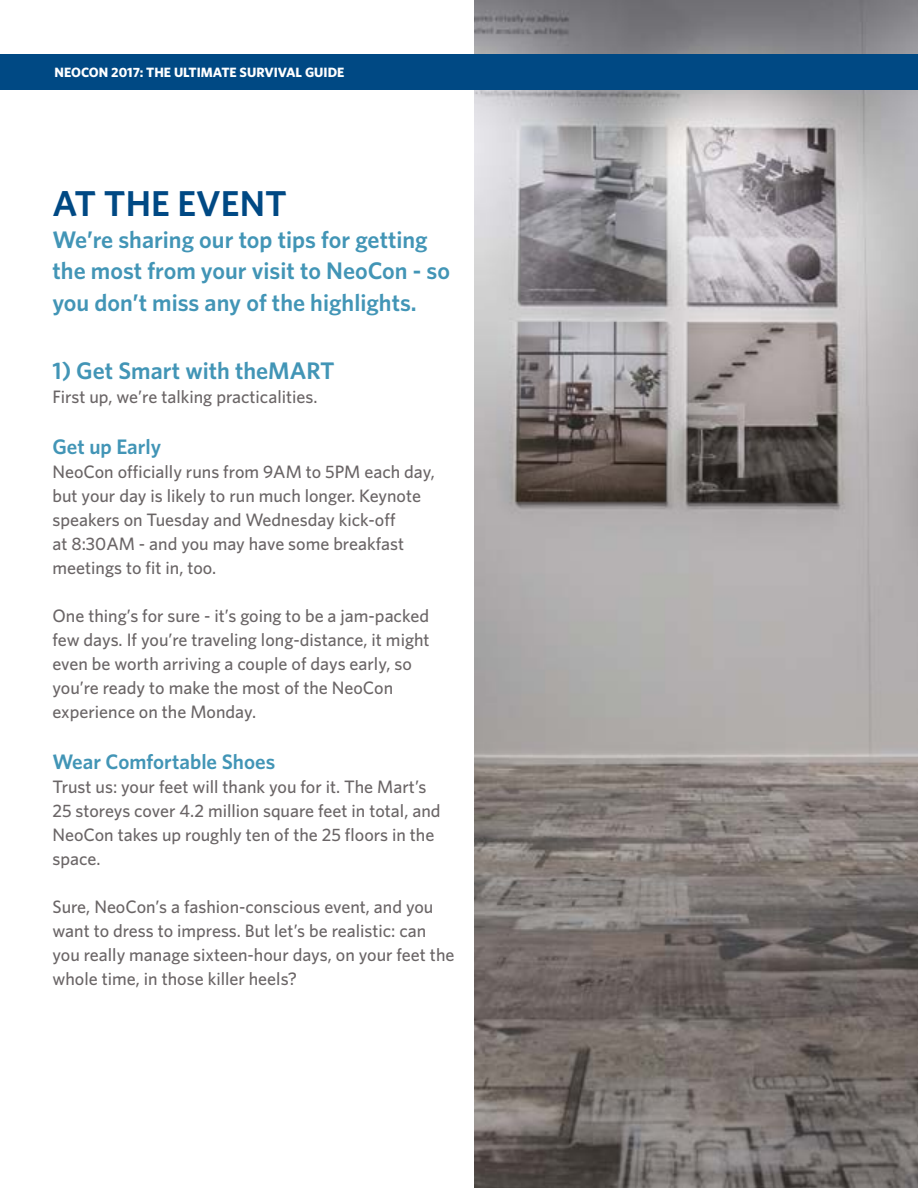
<style>
.page{position:relative;width:918px;height:1188px;background:#fff}
.page>*{position:absolute;margin:0;border:0;box-sizing:border-box;transform-origin:0 0}
.t1{font:600 36px "Whitney";color:#004984}
.t2{font:600 24px/31.5px "Whitney";color:#4295b6}
.t3{font:600 21px "Whitney";color:#4295b6}
.t4{font:500 18px/24px "Whitney";color:#6a6566}
.t5{font:700 13.5px "Whitney";color:#fff}
</style>
<div class="page">
<img style="left:475px;top:0;width:443px;height:1188px">
<div style="left:0;top:54px;width:918px;height:35px;background:#004984"></div>
<p class="t5" style="left:55px;top:63px;width:291px">NEOCON 2017: THE ULTIMATE SURVIVAL GUIDE</p>
<h1 class="t1" style="left:52px;top:180px;width:236px">AT THE EVENT</h1>
<h2 class="t2" style="left:52px;top:223px;width:399px">We’re sharing our top tips for getting the most from your visit to NeoCon - so you don’t miss any of the highlights.</h2>
<h2 class="t2" style="left:52px;top:355px;width:284px">1) Get Smart with theMART</h2>
<p class="t4" style="left:52px;top:385px;width:267px">First up, we’re talking practicalities.</p>
<p class="t3" style="left:52px;top:433px;width:110px">Get up Early</p>
<p class="t4" style="left:52px;top:460px;width:384px">NeoCon officially runs from 9AM to 5PM each day, but your day is likely to run much longer. Keynote speakers on Tuesday and Wednesday kick-off<br>at 8:30AM - and you may have some breakfast meetings to fit in, too.</p>
<p class="t4" style="left:52px;top:604px;width:379px">One thing’s for sure - it’s going to be a jam-packed few days. If you’re traveling long-distance, it might even be worth arriving a couple of days early, so you’re ready to make the most of the NeoCon experience on the Monday.</p>
<p class="t3" style="left:52px;top:748px;width:224px">Wear Comfortable Shoes</p>
<p class="t4" style="left:52px;top:775px;width:390px">Trust us: your feet will thank you for it. The Mart’s 25 storeys cover 4.2 million square feet in total, and NeoCon takes up roughly ten of the 25 floors in the space.</p>
<p class="t4" style="left:52px;top:895px;width:404px">Sure, NeoCon’s a fashion-conscious event, and you want to dress to impress. But let’s be realistic: can you really manage sixteen-hour days, on your feet the whole time, in those killer heels?</p>
</div>
